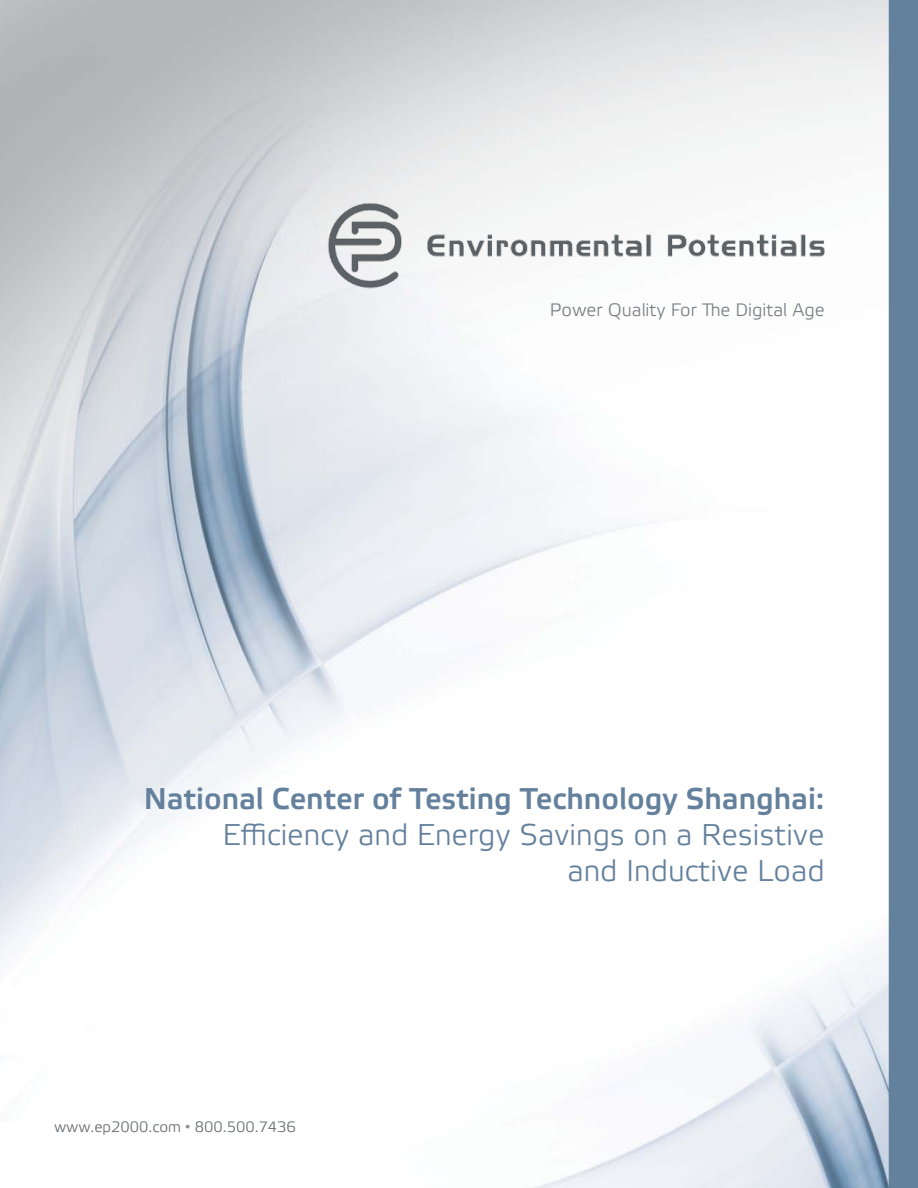
<style>
.page{position:relative;width:918px;height:1188px;background:#fff}
.page>*{position:absolute;margin:0;border:0;box-sizing:border-box;transform-origin:0 0}
.t1{font:30px/36px "Elektra Light Pro";color:#63809c;text-align:right}
.t2{font:700 30px "Elektra Light Pro";color:#63809c}
.t3{font:18px "Elektra Light Pro";color:#787f84}
.t4{font:15px "Elektra Light Pro";color:#666c71}
.s1{font-family:"Arial";color:#8a9297}
</style>
<div class="page">
<img style="left:0;top:0;width:889px;height:1188px">
<img style="left:313px;top:186px;width:521px;height:118px">
<div style="left:889px;top:0;width:29px;height:1188px;background:#63809c"></div>
<p class="t3" style="left:550px;top:300px;width:276px">Power Quality For The Digital Age</p>
<p class="t2" style="left:144px;top:782px;width:682px">National Center of Testing Technology Shanghai:</p>
<p class="t1" style="left:223px;top:817px;width:603px">Efficiency and Energy Savings on a Resistive and Inductive Load</p>
<p class="t4" style="left:54px;top:1119px;width:243px">www.ep2000.com <span class="s1">•</span> 800.500.7436</p>
</div>
